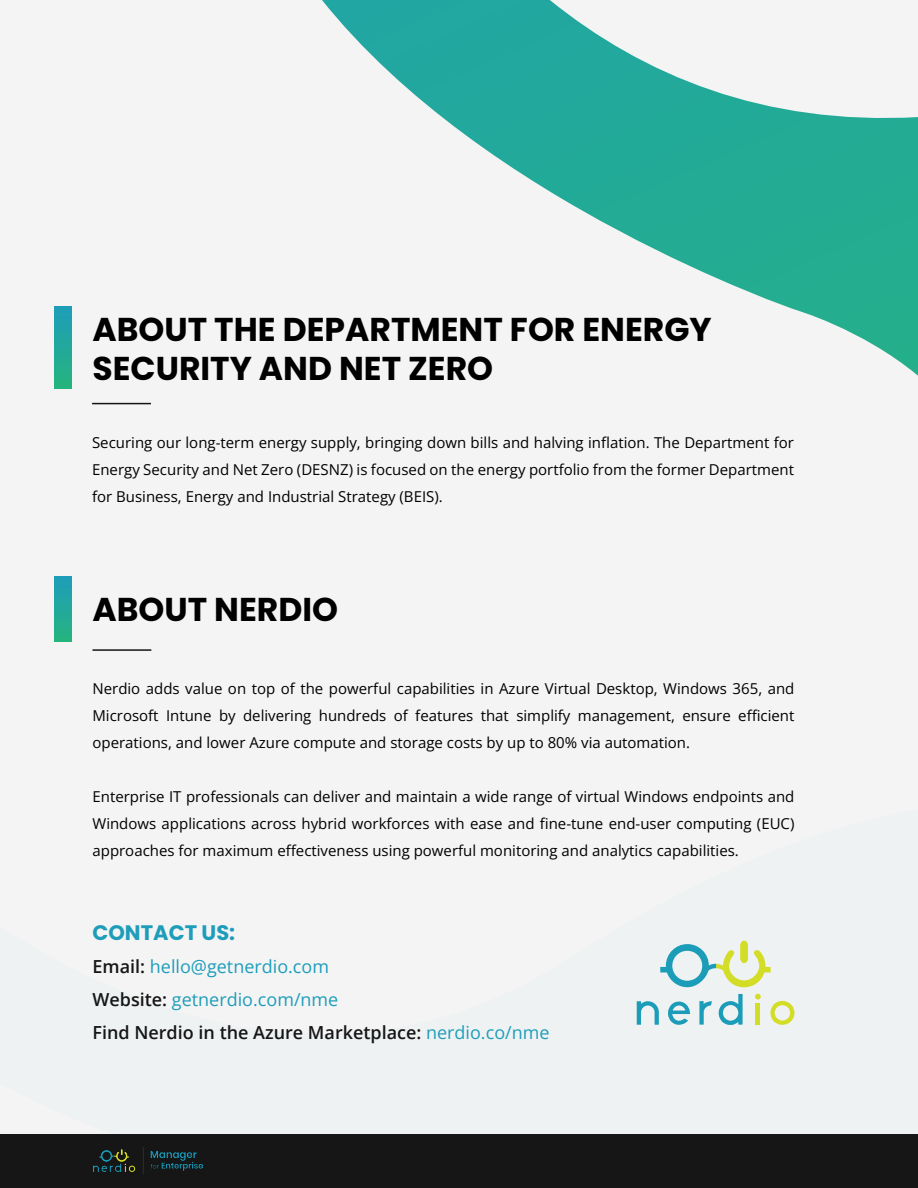
<style>
.page{position:relative;width:918px;height:1188px;background:#f4f4f4}
.page>*{position:absolute;margin:0;border:0;box-sizing:border-box;transform-origin:0 0}
.t1{font:700 33px/39.6px "Poppins";color:#000}
.t2{font:700 21px "Poppins";color:#1e9dba}
.t3{font:18px/33px "Open Sans";color:#1e9dba}
.t4{font:15px/27px "Open Sans";color:#000;text-align:justify}
.s1{font-weight:600;color:#161617}
</style>
<div class="page">
<svg style="left:322px;top:0;width:596px;height:376px"></svg>
<svg style="left:636px;top:940px;width:159px;height:85px"></svg>
<div style="left:0;top:1134px;width:918px;height:54px;background:#161617"></div>
<img style="left:94px;top:1147px;width:109px;height:27px">
<div style="left:54px;top:577px;width:18px;height:64px;background:linear-gradient(to bottom,#1f9dba,#25b37f)"></div>
<div style="left:54px;top:306px;width:18px;height:82px;background:linear-gradient(to bottom,#1f9dba,#25b37f)"></div>
<hr style="left:92px;top:649px;width:59px;height:2px;background:#141414">
<hr style="left:92px;top:403px;width:59px;height:1px;background:#141414">
<h1 class="t1" style="left:92px;top:309px;width:621px">ABOUT THE DEPARTMENT FOR ENERGY<br>SECURITY AND NET ZERO</h1>
<p class="t4" style="left:92px;top:428px;width:704px">Securing our long-term energy supply, bringing down bills and halving inflation. The Department for Energy Security and Net Zero (DESNZ) is focused on the energy portfolio from the former Department for Business, Energy and Industrial Strategy (BEIS).</p>
<h1 class="t1" style="left:92px;top:590px;width:247px">ABOUT NERDIO</h1>
<p class="t4" style="left:92px;top:675px;width:704px">Nerdio adds value on top of the powerful capabilities in Azure Virtual Desktop, Windows 365, and Microsoft Intune by delivering hundreds of features that simplify management, ensure efficient operations, and lower Azure compute and storage costs by up to 80% via automation.</p>
<p class="t4" style="left:92px;top:783px;width:704px">Enterprise IT professionals can deliver and maintain a wide range of virtual Windows endpoints and Windows applications across hybrid workforces with ease and fine-tune end-user computing (EUC) approaches for maximum effectiveness using powerful monitoring and analytics capabilities.</p>
<h2 class="t2" style="left:92px;top:920px;width:144px">CONTACT US:</h2>
<p class="t3" style="left:92px;top:949px;width:459px"><span class="s1">Email:</span> hello@getnerdio.com<br><span class="s1">Website:</span> getnerdio.com/nme<br><span class="s1">Find Nerdio in the Azure Marketplace:</span> nerdio.co/nme</p>
</div>
